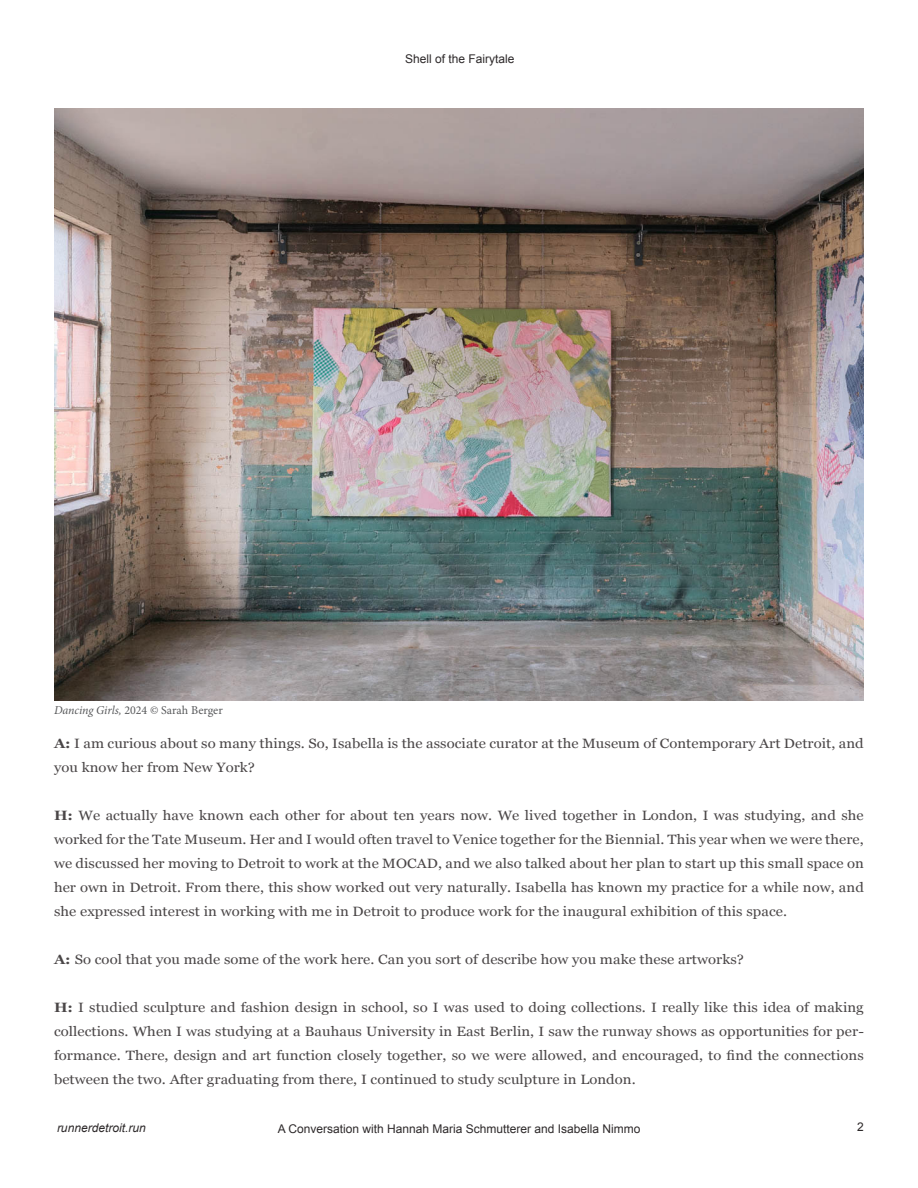
<style>
.page{position:relative;width:918px;height:1188px;background:#fff}
.page>*{position:absolute;margin:0;border:0;box-sizing:border-box;transform-origin:0 0}
.t1{font:13.5px/24px "Georgia";letter-spacing:.005em;color:#4a4647;text-align:justify;scale:1.1 1}
.t2{font:12px "Arial";color:#2d292a}
.t3{font:12px "Minion Pro";color:#58595b}
.t4{font:italic 12px "Arial";color:#2d292a}
.s1{font-style:italic}
.s2{font-weight:700}
</style>
<div class="page">
<img style="left:54px;top:108px;width:810px;height:592px">
<p class="t2" style="left:405px;top:51px;width:111px">Shell of the Fairytale</p>
<p class="t3" style="left:54px;top:702px;width:170px"><span class="s1">Dancing Girls,</span> 2024 © Sarah Berger</p>
<p class="t1" style="left:54px;top:731px;width:738px"><span class="s2">A:</span> I am curious about so many things. So, Isabella is the associate curator at the Museum of Contemporary Art Detroit, and you know her from New York?</p>
<p class="t1" style="left:54px;top:803px;width:738px"><span class="s2">H:</span> We actually have known each other for about ten years now. We lived together in London, I was studying, and she worked for the Tate Museum. Her and I would often travel to Venice together for the Biennial. This year when we were there, we discussed her moving to Detroit to work at the MOCAD, and we also talked about her plan to start up this small space on her own in Detroit. From there, this show worked out very naturally. Isabella has known my practice for a while now, and she expressed interest in working with me in Detroit to produce work for the inaugural exhibition of this space.</p>
<p class="t1" style="left:54px;top:947px;width:629px"><span class="s2">A:</span> So cool that you made some of the work here. Can you sort of describe how you make these artworks?</p>
<p class="t1" style="left:54px;top:995px;width:738px"><span class="s2">H:</span> I studied sculpture and fashion design in school, so I was used to doing collections. I really like this idea of making collections. When I was studying at a Bauhaus University in East Berlin, I saw the runway shows as opportunities for per&shy;formance. There, design and art function closely together, so we were allowed, and encouraged, to find the connections between the two. After graduating from there, I continued to study sculpture in London.</p>
<p class="t4" style="left:57px;top:1120px;width:90px">runnerdetroit.run</p>
<p class="t2" style="left:857px;top:1119px;width:8px">2</p>
<p class="t2" style="left:278px;top:1121px;width:364px">A Conversation with Hannah Maria Schmutterer and Isabella Nimmo</p>
</div>
